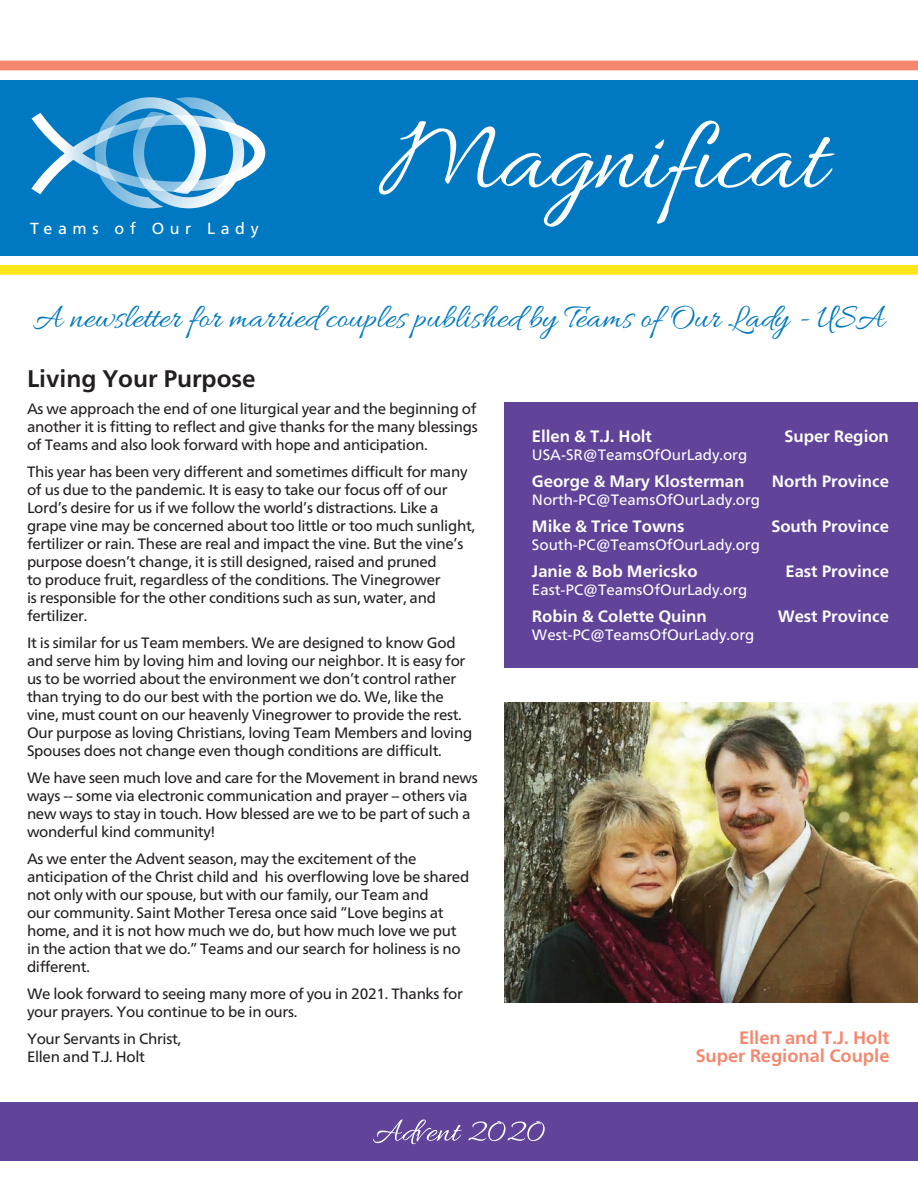
<style>
.page{position:relative;width:918px;height:1188px;background:#fff}
.page>*{position:absolute;margin:0;border:0;box-sizing:border-box;transform-origin:0 0}
.t1{font:34.5px "Allura";color:#0079c2}
.t2{font:700 24px "Frutiger Neue LT";color:#231f20}
.t3{font:700 18px/18px "Frutiger Neue LT";color:#f4886e;text-align:right}
.t4{font:700 16.5px "Frutiger Neue LT";color:#fff}
.t5{font:16.05px "Frutiger";letter-spacing:.35em;color:#fff}
.t6{font:15px/18px "Frutiger Neue LT";letter-spacing:-.02em;color:#231f20}
.t7{font:15px "Frutiger Neue LT";color:#fff}
</style>
<div class="page">
<div style="left:0;top:80px;width:918px;height:175px;background:#0079c2"></div>
<div style="left:0;top:1103px;width:918px;height:58px;background:#61439a"></div>
<div style="left:0;top:61px;width:918px;height:9px;background:#f4886e"></div>
<div style="left:0;top:265px;width:918px;height:10px;background:#ffe719"></div>
<svg style="left:31px;top:97px;width:234px;height:111px"></svg>
<svg style="left:379px;top:121px;width:456px;height:106px"></svg>
<svg style="left:373px;top:1119px;width:172px;height:25px"></svg>
<div style="left:505px;top:402px;width:413px;height:265px;background:#61439a"></div>
<img style="left:505px;top:703px;width:413px;height:300px">
<p class="t5" style="left:30px;top:219px;width:230px">Teams of Our Lady</p>
<h1 class="t1" style="left:33px;top:299px;width:853px">A newsletter for married couples published by Teams of Our Lady - USA</h1>
<h2 class="t2" style="left:27px;top:365px;width:230px">Living Your Purpose</h2>
<p class="t6" style="left:27px;top:400px;width:452px;text-align:justify">As we approach the end of one liturgical year and the beginning of another it is fitting to reflect and give thanks for the many blessings of Teams and also look forward with hope and anticipation.</p>
<p class="t6" style="left:27px;top:463px;width:450px">This year has been very different and sometimes difficult for many of us due to the pandemic. It is easy to take our focus off of our Lord’s desire for us if we follow the world’s distractions. Like a grape vine may be concerned about too little or too much sunlight, fertilizer or rain. These are real and impact the vine. But the vine’s purpose doesn’t change, it is still designed, raised and pruned<br>to produce fruit, regardless of the conditions. The Vinegrower<br>is responsible for the other conditions such as sun, water, and fertilizer.</p>
<p class="t6" style="left:27px;top:634px;width:447px">It is similar for us Team members. We are designed to know God and serve him by loving him and loving our neighbor. It is easy for us to be worried about the environment we don’t control rather than trying to do our best with the portion we do. We, like the vine, must count on our heavenly Vinegrower to provide the rest.<br>Our purpose as loving Christians, loving Team Members and loving Spouses does not change even though conditions are difficult.</p>
<p class="t6" style="left:27px;top:769px;width:452px">We have seen much love and care for the Movement in brand news ways -- some via electronic communication and prayer – others via new ways to stay in touch. How blessed are we to be part of such a wonderful kind community!</p>
<p class="t6" style="left:27px;top:850px;width:444px">As we enter the Advent season, may the excitement of the anticipation of the Christ child and his overflowing love be shared not only with our spouse, but with our family, our Team and<br>our community. Saint Mother Teresa once said “Love begins at home, and it is not how much we do, but how much love we put in the action that we do.” Teams and our search for holiness is no different.</p>
<p class="t6" style="left:27px;top:985px;width:438px">We look forward to seeing many more of you in 2021. Thanks for your prayers. You continue to be in ours.</p>
<p class="t6" style="left:27px;top:1030px;width:156px">Your Servants in Christ,<br>Ellen and T.J. Holt</p>
<p class="t3" style="left:696px;top:1029px;width:195px">Ellen and T.J. Holt<br>Super Regional Couple</p>
<p class="t4" style="left:532px;top:427px;width:122px">Ellen &amp; T.J. Holt</p>
<p class="t4" style="left:784px;top:427px;width:106px">Super Region</p>
<p class="t7" style="left:532px;top:446px;width:217px">USA-SR@TeamsOfOurLady.org</p>
<p class="t4" style="left:532px;top:472px;width:214px">George &amp; Mary Klosterman</p>
<p class="t4" style="left:772px;top:472px;width:118px">North Province</p>
<p class="t7" style="left:532px;top:491px;width:230px">North-PC@TeamsOfOurLady.org</p>
<p class="t4" style="left:532px;top:517px;width:154px">Mike &amp; Trice Towns</p>
<p class="t4" style="left:771px;top:517px;width:119px">South Province</p>
<p class="t7" style="left:532px;top:536px;width:230px">South-PC@TeamsOfOurLady.org</p>
<p class="t4" style="left:532px;top:562px;width:167px">Janie &amp; Bob Mericsko</p>
<p class="t4" style="left:786px;top:562px;width:105px">East Province</p>
<p class="t7" style="left:532px;top:581px;width:217px">East-PC@TeamsOfOurLady.org</p>
<p class="t4" style="left:532px;top:607px;width:177px">Robin &amp; Colette Quinn</p>
<p class="t4" style="left:778px;top:607px;width:113px">West Province</p>
<p class="t7" style="left:532px;top:626px;width:224px">West-PC@TeamsOfOurLady.org</p>
</div>
